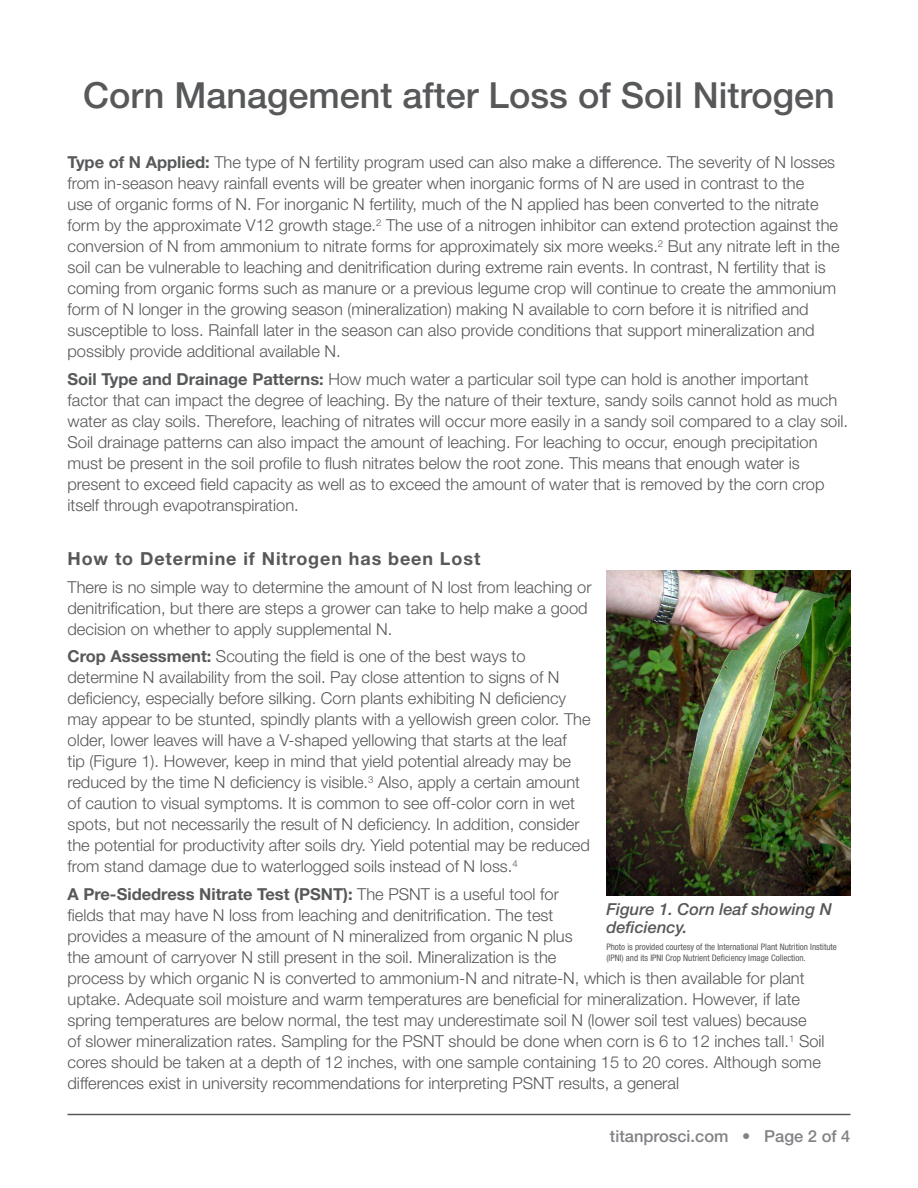
<style>
.page{position:relative;width:918px;height:1188px;background:#fff}
.page>*{position:absolute;margin:0;border:0;box-sizing:border-box;transform-origin:0 0}
.Universal_Title{font:500 36px "Helvetica Neue LT Pro";color:#57585a}
.Universal_Subhead{font:700 18px "Helvetica Neue";letter-spacing:.05em;color:#57585a}
.Universal_Text{font:300 16.5px/21px "Helvetica Neue";color:#57585a}
.Universal_Caption{font:italic 500 16.5px/18px "Helvetica Neue LT Pro";color:#57585a}
.t1{font:500 16.5px "Helvetica Neue";color:#808285}
.Legals{font:condensed 9px/10.8px "Helvetica Neue LT Std";color:#57585a}
.s1{font-weight:700}
</style>
<div class="page">
<hr style="left:68px;top:1114px;width:782px;height:1px;background:#57585a">
<img style="left:606px;top:570px;width:244px;height:326px">
<p class="Universal_Title" style="left:83px;top:74px;width:753px">Corn Management after Loss of Soil Nitrogen</p>
<p class="Universal_Text" style="left:68px;top:152px;width:774px"><span class="s1">Type of N Applied:</span> The type of N fertility program used can also make a difference. The severity of N losses from in-season heavy rainfall events will be greater when inorganic forms of N are used in contrast to the<br>use of organic forms of N. For inorganic N fertility, much of the N applied has been converted to the nitrate form by the approximate V12 growth stage.<sup>2</sup> The use of a nitrogen inhibitor can extend protection against the conversion of N from ammonium to nitrate forms for approximately six more weeks.<sup>2</sup> But any nitrate left in the soil can be vulnerable to leaching and denitrification during extreme rain events. In contrast, N fertility that is coming from organic forms such as manure or a previous legume crop will continue to create the ammonium form of N longer in the growing season (mineralization) making N available to corn before it is nitrified and susceptible to loss. Rainfall later in the season can also provide conditions that support mineralization and possibly provide additional available N.</p>
<p class="Universal_Text" style="left:68px;top:369px;width:782px"><span class="s1">Soil Type and Drainage Patterns:</span> How much water a particular soil type can hold is another important factor that can impact the degree of leaching. By the nature of their texture, sandy soils cannot hold as much water as clay soils. Therefore, leaching of nitrates will occur more easily in a sandy soil compared to a clay soil.<br>Soil drainage patterns can also impact the amount of leaching. For leaching to occur, enough precipitation must be present in the soil profile to flush nitrates below the root zone. This means that enough water is present to exceed field capacity as well as to exceed the amount of water that is removed by the corn crop itself through evapotranspiration.</p>
<p class="Universal_Subhead" style="left:68px;top:547px;width:414px">How to Determine if Nitrogen has been Lost</p>
<p class="Universal_Text" style="left:68px;top:576px;width:526px">There is no simple way to determine the amount of N lost from leaching or denitrification, but there are steps a grower can take to help make a good decision on whether to apply supplemental N.</p>
<p class="Universal_Text" style="left:68px;top:646px;width:525px"><span class="s1">Crop Assessment:</span> Scouting the field is one of the best ways to determine N availability from the soil. Pay close attention to signs of N deficiency, especially before silking. Corn plants exhibiting N deficiency may appear to be stunted, spindly plants with a yellowish green color. The older, lower leaves will have a V-shaped yellowing that starts at the leaf<br>tip (Figure 1). However, keep in mind that yield potential already may be reduced by the time N deficiency is visible.<sup>3</sup> Also, apply a certain amount of caution to visual symptoms. It is common to see off-color corn in wet spots, but not necessarily the result of N deficiency. In addition, consider the potential for productivity after soils dry. Yield potential may be reduced from stand damage due to waterlogged soils instead of N loss.<sup>4</sup></p>
<p class="Universal_Text" style="left:68px;top:883px;width:759px"><span class="s1">A Pre-Sidedress Nitrate Test (PSNT):</span> The PSNT is a useful tool for<br>fields that may have N loss from leaching and denitrification. The test<br>provides a measure of the amount of N mineralized from organic N plus<br>the amount of carryover N still present in the soil. Mineralization is the<br>process by which organic N is converted to ammonium-N and nitrate-N, which is then available for plant uptake. Adequate soil moisture and warm temperatures are beneficial for mineralization. However, if late spring temperatures are below normal, the test may underestimate soil N (lower soil test values) because<br>of slower mineralization rates. Sampling for the PSNT should be done when corn is 6 to 12 inches tall.<sup>1</sup> Soil cores should be taken at a depth of 12 inches, with one sample containing 15 to 20 cores. Although some differences exist in university recommendations for interpreting PSNT results, a general</p>
<p class="Universal_Caption" style="left:606px;top:900px;width:227px">Figure 1. Corn leaf showing N deficiency.</p>
<p class="Legals" style="left:606px;top:942px;width:232px">Photo is provided courtesy of the International Plant Nutrition Institute (IPNI) and its IPNI Crop Nutrient Deficiency Image Collection.</p>
<p class="t1" style="left:610px;top:1126px;width:242px">titanprosci.com • Page 2 of 4</p>
</div>
